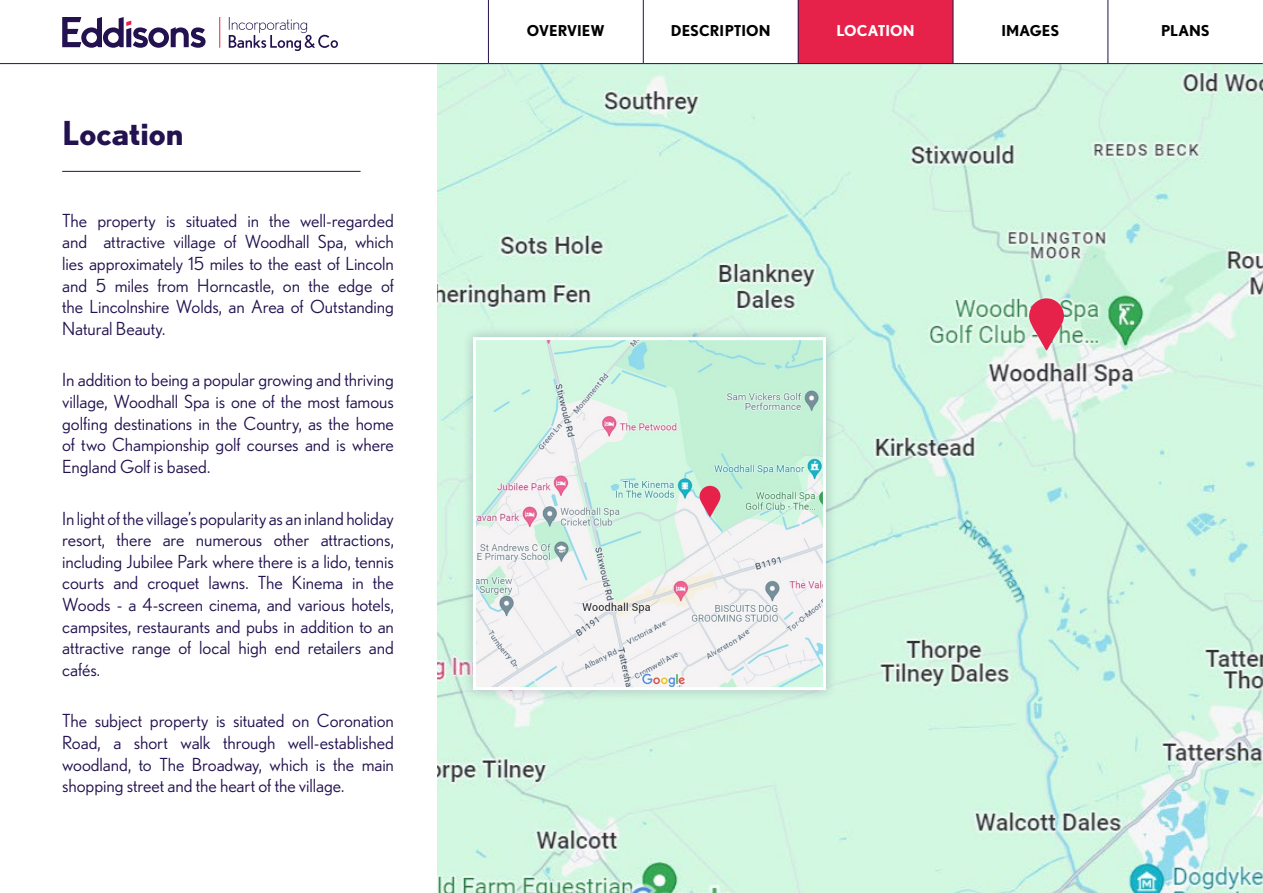
<style>
.page{position:relative;width:1263px;height:893px;background:#fff}
.page>*{position:absolute;margin:0;border:0;box-sizing:border-box;transform-origin:0 0}
.t1{font:700 33px "Nobel";color:#23124f}
.t2{font:18px/21.6px "Nobel";letter-spacing:-.005em;color:#23124f;text-align:justify}
.t3{font:700 15px "Nobel";letter-spacing:.005em;color:#000}
.t4{font:700 15px "Nobel";color:#fff}
</style>
<div class="page">
<img style="left:436px;top:64px;width:827px;height:829px">
<div style="left:461px;top:326px;width:377px;height:376px;background:#23124f;opacity:.25"></div>
<img style="left:477px;top:341px;width:345px;height:345px">
<div style="left:473px;top:337px;width:353px;height:353px;border:3px solid #fff"></div>
<hr style="left:62px;top:171px;width:299px;height:1px;background:#23124f">
<svg style="left:1029px;top:298px;width:35px;height:52px;background:#de697e"></svg>
<svg style="left:699px;top:486px;width:21px;height:31px"></svg>
<hr style="left:953px;top:0;width:1px;height:63px;background:#23124f">
<hr style="left:0;top:63px;width:488px;height:1px;background:#23124f">
<hr style="left:1108px;top:63px;width:155px;height:1px;background:#23124f">
<hr style="left:488px;top:63px;width:155px;height:1px;background:#23124f">
<div style="left:488px;top:0;width:118px;height:64px;background:#fff"></div>
<div style="left:607px;top:0;width:118px;height:64px;background:#fff"></div>
<svg style="left:725px;top:0;width:119px;height:64px"></svg>
<svg style="left:844px;top:1px;width:118px;height:63px;background:#e33157"></svg>
<div style="left:1080px;top:0;width:119px;height:64px;background:#fff"></div>
<svg style="left:62px;top:17px;width:144px;height:31px"></svg>
<hr style="left:219px;top:17px;width:1px;height:31px;background:#e6224b">
<svg style="left:229px;top:17px;width:109px;height:34px"></svg>
<h1 class="t1" style="left:62px;top:114px;width:123px">LOCATION</h1>
<p class="t2" style="left:62px;top:209px;width:333px">The property is situated in the well-regarded and attractive village of Woodhall Spa, which lies approximately 15 miles to the east of Lincoln and 5 miles from Horncastle, on the edge of the Lincolnshire Wolds, an Area of Outstanding Natural Beauty.</p>
<p class="t2" style="left:62px;top:369px;width:333px">In addition to being a popular growing and thriving village, Woodhall Spa is one of the most famous golfing destinations in the Country, as the home of two Championship golf courses and is where England Golf is based.</p>
<p class="t2" style="left:62px;top:507px;width:333px">In light of the village’s popularity as an inland holiday resort, there are numerous other attractions, including Jubilee Park where there is a lido, tennis courts and croquet lawns. The Kinema in the Woods - a 4-screen cinema, and various hotels, campsites, restaurants and pubs in addition to an attractive range of local high end retailers and cafés.</p>
<p class="t2" style="left:62px;top:710px;width:333px">The subject property is situated on Coronation Road, a short walk through well-established woodland, to The Broadway, which is the main shopping street and the heart of the village.</p>
<p class="t3" style="left:527px;top:21px;width:76px">OVERVIEW</p>
<p class="t3" style="left:671px;top:21px;width:101px">DESCRIPTION</p>
<p class="t4" style="left:836px;top:21px;width:66px">LOCAT ION</p>
<p class="t3" style="left:1001px;top:21px;width:59px">IMAGES</p>
<p class="t3" style="left:1161px;top:21px;width:50px">PLANS</p>
</div>
